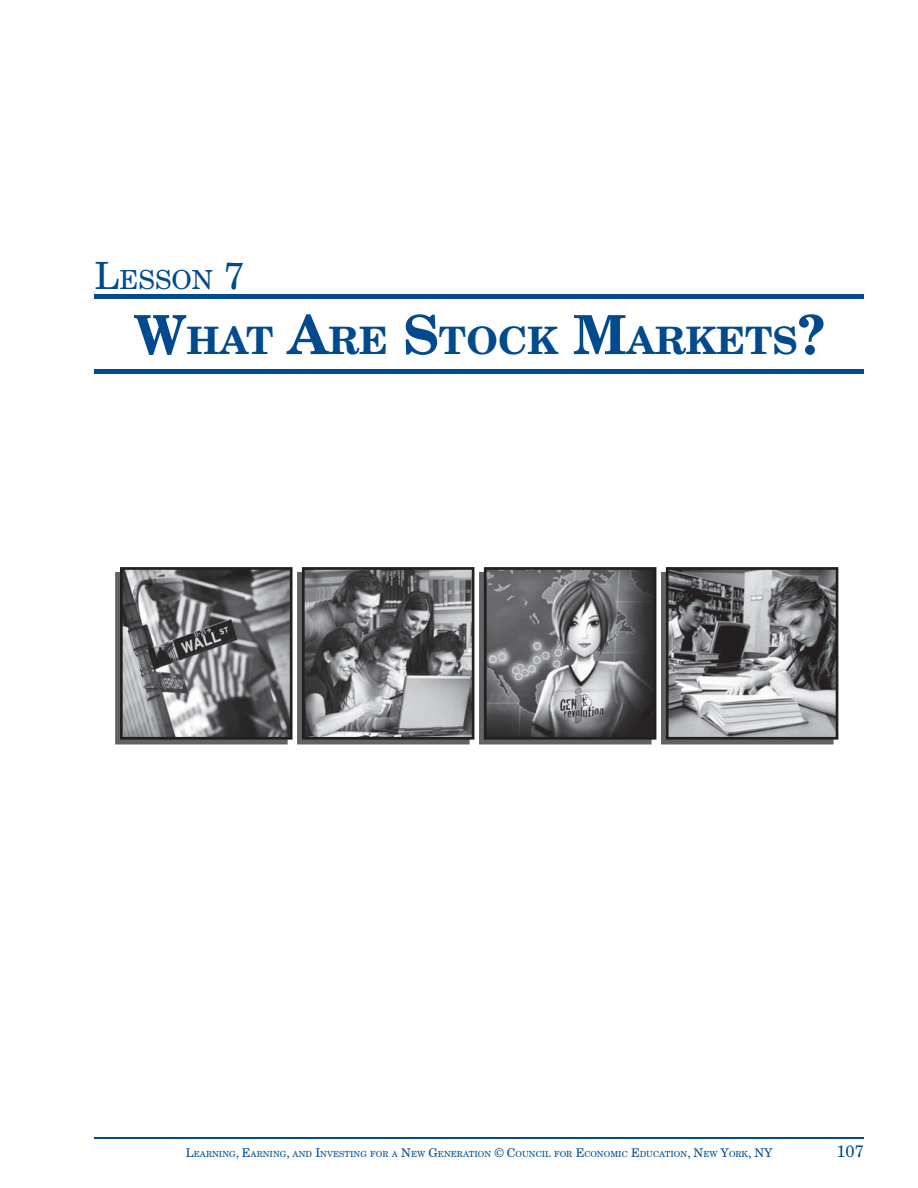
<style>
.page{position:relative;width:918px;height:1188px;background:#fff}
.page>*{position:absolute;margin:0;border:0;box-sizing:border-box;transform-origin:0 0}
.t1{font:700 37.8px "New Century Schlbk";color:#004a8d}
.t2{font:26.25px "New Century Schlbk";color:#004a8d}
.t3{font:16.5px "New Century Schlbk";color:#004a8d}
.t4{font:8.4px "New Century Schlbk";color:#004a8d}
.s1{font-size:37.5px}
.s2{font-size:54px}
.s3{font-size:12px}
</style>
<div class="page">
<hr style="left:94px;top:295px;width:770px;height:4px;background:#004a8d">
<hr style="left:94px;top:369px;width:770px;height:4px;background:#004a8d">
<hr style="left:94px;top:1138px;width:770px;height:1px;background:#004a8d">
<svg style="left:115px;top:567px;width:723px;height:177px;background:#7a7a7c"></svg>
<p class="t2" style="left:94px;top:270px;width:152px"><span class="s1">L</span>ESSON <span class="s1">7</span></p>
<p class="t1" style="left:134px;top:326px;width:693px"><span class="s2">W</span>HAT <span class="s2">A</span>RE <span class="s2">S</span>TOCK <span class="s2">M</span>ARKETS<span class="s2">?</span></p>
<p class="t4" style="left:186px;top:1151px;width:588px"><span class="s3">L</span>EARNING<span class="s3">, E</span>ARNING<span class="s3">,</span> AND <span class="s3">I</span>NVESTING FOR A <span class="s3">N</span>EW <span class="s3">G</span>ENERATION <span class="s3">© C</span>OUNCIL FOR <span class="s3">E</span>CONOMIC <span class="s3">E</span>DUCATION<span class="s3">, N</span>EW <span class="s3">Y</span>ORK<span class="s3">, NY</span></p>
<p class="t3" style="left:836px;top:1144px;width:29px">107</p>
</div>
